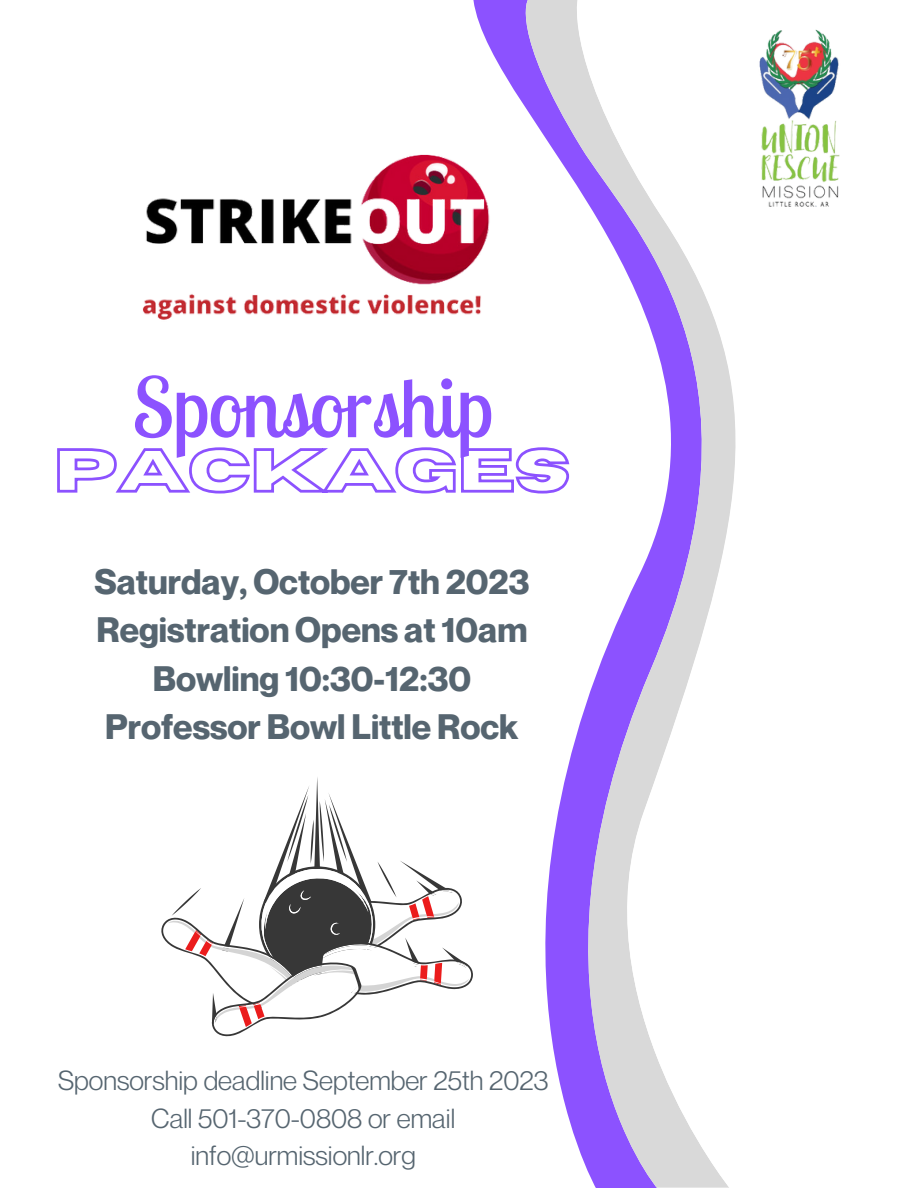
<style>
.page{position:relative;width:918px;height:1188px;background:#fff}
.page>*{position:absolute;margin:0;border:0;box-sizing:border-box;transform-origin:0 0}
.t1{font:82.65px "Lobster Two";color:#8c52ff}
.t2{font:700 34.65px "Neue Montreal";color:#566570}
.t3{font:27px/37.2px "Neue Montreal";color:#566570;text-align:center}
</style>
<div class="page">
<svg style="left:473px;top:0;width:34px;height:78px;fill:#8c52ff"></svg>
<svg style="left:507px;top:0;width:57px;height:1100px"></svg>
<svg style="left:564px;top:0;width:172px;height:1188px"></svg>
<img style="left:142px;top:90px;width:428px;height:294px">
<img style="left:681px;top:0;width:159px;height:236px">
<svg style="left:161px;top:777px;width:312px;height:260px"></svg>
<svg style="left:57px;top:446px;width:514px;height:49px"></svg>
<p class="t1" style="left:132px;top:355px;width:361px">Sponsorship</p>
<p class="t2" style="left:94px;top:560px;width:437px">Saturday, October 7th 2023</p>
<p class="t2" style="left:96px;top:609px;width:432px">Registration Opens at 10am</p>
<p class="t2" style="left:153px;top:657px;width:320px">Bowling 10:30-12:30</p>
<p class="t2" style="left:105px;top:706px;width:415px">Professor Bowl Little Rock</p>
<p class="t3" style="left:58px;top:1062px;width:492px">Sponsorship deadline September 25th 2023</p>
<p class="t3" style="left:151px;top:1099px;width:305px">Call 501-370-0808 or email info@urmissionlr.org</p>
</div>
